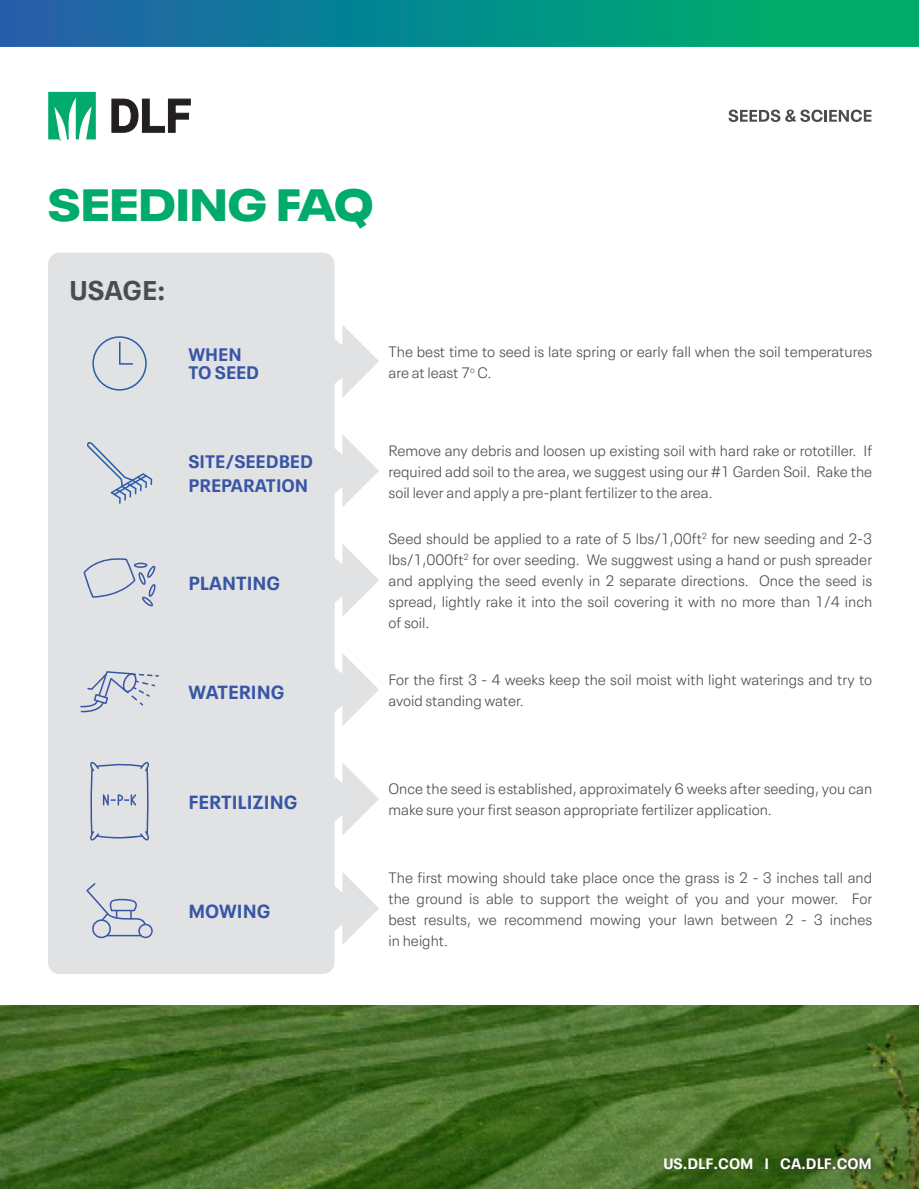
<style>
.page{position:relative;width:919px;height:1189px;background:#fff}
.page>*{position:absolute;margin:0;border:0;box-sizing:border-box;transform-origin:0 0}
.NEUE_PLAK_EXT_BLK_30_26_GRN_CAPS{font:900 expanded 45px "Neue Plak";color:#00ab6b}
.t1{font:700 27px "Neue Plak Text";color:#4b4c4d}
.t2{font:700 18.9px "Neue Plak Text";color:#3856a5}
.t3{font:700 18px/18px "Neue Plak Text";color:#3856a5}
.NEUE_PLAK_TXT_LT_10_14_DRK_GRY{font:300 15px/21px "Neue Plak Text";color:#4b4c4d}
.NEUE_PLAK_TXT_LT_10_14_DRK_GRY-2{font:700 15px "Neue Plak Text";color:#fff}
</style>
<div class="page">
<img style="left:0;top:1005px;width:918px;height:183px">
<svg style="left:1px;top:0;width:916px;height:1px"></svg>
<div style="left:0;top:1px;width:918px;height:46px;background:linear-gradient(to right,#1d60ae,#00b666)"></div>
<hr style="left:0;top:0;width:1px;height:47px;background:#275caa">
<hr style="left:918px;top:0;width:1px;height:48px;background:#00ab6b">
<svg style="left:728px;top:110px;width:143px;height:12px"></svg>
<svg style="left:112px;top:99px;width:78px;height:33px"></svg>
<svg style="left:48px;top:92px;width:48px;height:48px"></svg>
<div style="left:48px;top:252px;width:286px;height:721px;background:#e1e2e4;border-radius:12px"></div>
<svg style="left:92px;top:336px;width:55px;height:54px"></svg>
<svg style="left:87px;top:442px;width:65px;height:61px"></svg>
<svg style="left:83px;top:558px;width:73px;height:48px"></svg>
<svg style="left:80px;top:671px;width:79px;height:41px"></svg>
<svg style="left:90px;top:761px;width:59px;height:79px"></svg>
<svg style="left:86px;top:883px;width:67px;height:54px"></svg>
<svg style="left:334px;top:324px;width:45px;height:74px"></svg>
<svg style="left:334px;top:434px;width:45px;height:73px"></svg>
<svg style="left:334px;top:543px;width:45px;height:73px"></svg>
<svg style="left:334px;top:652px;width:45px;height:74px"></svg>
<svg style="left:334px;top:762px;width:45px;height:73px"></svg>
<svg style="left:334px;top:871px;width:45px;height:73px"></svg>
<svg style="left:777px;top:1149px;width:101px;height:27px;background:#3d5d20"></svg>
<p class="NEUE_PLAK_EXT_BLK_30_26_GRN_CAPS" style="left:48px;top:168px;width:327px">SEEDING FAQ</p>
<p class="t1" style="left:70px;top:268px;width:98px">USAGE:</p>
<p class="t3" style="left:188px;top:344px;width:72px">WHEN<br>TO SEED</p>
<p class="NEUE_PLAK_TXT_LT_10_14_DRK_GRY" style="left:388px;top:339px;width:485px">The best time to seed is late spring or early fall when the soil temperatures are at least 7<sup>o</sup> C.</p>
<p class="t3" style="left:188px;top:447px;width:126px;line-height:24px">SITE/SEEDBED<br>PREPARATION</p>
<p class="t2" style="left:188px;top:567px;width:93px">PLANTING</p>
<p class="t2" style="left:188px;top:676px;width:97px">WATERING</p>
<p class="NEUE_PLAK_TXT_LT_10_14_DRK_GRY" style="left:388px;top:438px;width:485px;text-align:justify">Remove any debris and loosen up existing soil with hard rake or rototiller. If required add soil to the area, we suggest using our #1 Garden Soil. Rake the soil lever and apply a pre-plant fertilizer to the area.</p>
<p class="NEUE_PLAK_TXT_LT_10_14_DRK_GRY" style="left:388px;top:526px;width:485px;text-align:justify">Seed should be applied to a rate of 5 lbs/1,00ft<sup>2</sup> for new seeding and 2-3 lbs/1,000ft<sup>2</sup> for over seeding. We suggwest using a hand or push spreader and applying the seed evenly in 2 separate directions. Once the seed is spread, lightly rake it into the soil covering it with no more than 1/4 inch of soil.</p>
<p class="NEUE_PLAK_TXT_LT_10_14_DRK_GRY" style="left:388px;top:667px;width:485px">For the first 3 - 4 weeks keep the soil moist with light waterings and try to avoid standing water.</p>
<p class="t2" style="left:188px;top:786px;width:110px">FERTILIZING</p>
<p class="t2" style="left:188px;top:895px;width:83px">MOWING</p>
<p class="NEUE_PLAK_TXT_LT_10_14_DRK_GRY" style="left:388px;top:777px;width:485px">Once the seed is established, approximately 6 weeks after seeding, you can make sure your first season appropriate fertilizer application.</p>
<p class="NEUE_PLAK_TXT_LT_10_14_DRK_GRY" style="left:388px;top:865px;width:485px;text-align:justify">The first mowing should take place once the grass is 2 - 3 inches tall and the ground is able to support the weight of you and your mower. For best results, we recommend mowing your lawn between 2 - 3 inches in height.</p>
<p class="NEUE_PLAK_TXT_LT_10_14_DRK_GRY-2" style="left:663px;top:1150px;width:210px">US.DLF.COM I CA.DLF.COM</p>
</div>
